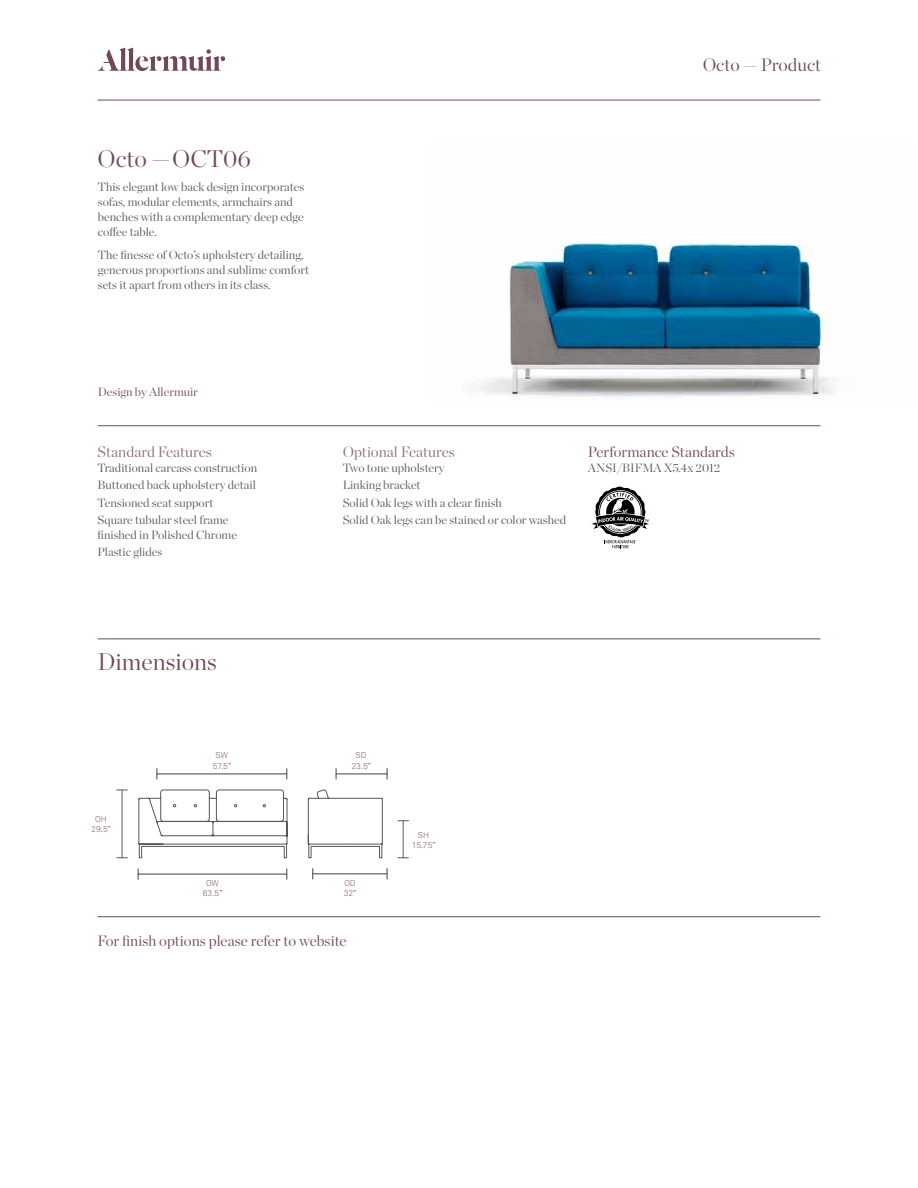
<style>
.page{position:relative;width:918px;height:1188px;background:#fff}
.page>*{position:absolute;margin:0;border:0;box-sizing:border-box;transform-origin:0 0}
.t1{font:300 24px "Chronicle Display";color:#6f4a52}
.t2{font:300 18px "Chronicle Display";color:#6f4a52}
.t3{font:300 15px "Chronicle Display";color:#6f4a52}
.t4{font:300 15px "Chronicle Display";color:#8b6f75}
.t5{font:300 12px/17.1px "Chronicle Display";color:#575756}
.t6{font:300 12px "Chronicle Display";color:#6f4a52}
.t7{font:300 8.4px/10.1px "Akkurat";color:#704851;text-align:center}
</style>
<div class="page">
<img style="left:476px;top:243px;width:358px;height:155px">
<svg style="left:98px;top:48px;width:127px;height:23px"></svg>
<hr style="left:98px;top:100px;width:722px;height:1px;background:#6f4a52">
<hr style="left:98px;top:425px;width:722px;height:1px;background:#6f4a52">
<hr style="left:98px;top:639px;width:722px;height:1px;background:#6f4a52">
<hr style="left:98px;top:916px;width:722px;height:1px;background:#6f4a52">
<hr style="left:138px;top:874px;width:149px;height:1px;background:#424242">
<hr style="left:157px;top:774px;width:130px;height:1px;background:#424242">
<hr style="left:336px;top:774px;width:51px;height:1px;background:#424242">
<hr style="left:313px;top:874px;width:74px;height:1px;background:#424242">
<hr style="left:122px;top:790px;width:1px;height:68px;background:#59595b">
<hr style="left:403px;top:821px;width:1px;height:37px;background:#59595b">
<svg style="left:139px;top:790px;width:148px;height:68px"></svg>
<svg style="left:308px;top:790px;width:75px;height:68px"></svg>
<svg style="left:591px;top:486px;width:58px;height:62px"></svg>
<h1 class="t1" style="left:98px;top:141px;width:155px">Octo —OCT06</h1>
<p class="t5" style="left:98px;top:178px;width:208px;line-height:15px">This elegant low back design incorporates sofas, modular elements, armchairs and benches with a complementary deep edge coffee table.</p>
<p class="t5" style="left:98px;top:247px;width:213px;line-height:15px">The finesse of Octo’s upholstery detailing, generous proportions and sublime comfort sets it apart from others in its class.</p>
<h2 class="t2" style="left:703px;top:51px;width:120px">Octo — Product</h2>
<p class="t6" style="left:98px;top:383px;width:102px">Design by Allermuir</p>
<p class="t4" style="left:98px;top:441px;width:116px">Standard Features</p>
<p class="t5" style="left:98px;top:459px;width:161px">Traditional carcass construction<br>Buttoned back upholstery detail<br>Tensioned seat support<br>Square tubular steel frame</p>
<p class="t5" style="left:98px;top:525px;width:141px">finished in Polished Chrome<br>Plastic glides</p>
<p class="t4" style="left:343px;top:441px;width:114px">Optional Features</p>
<p class="t5" style="left:343px;top:459px;width:225px">Two tone upholstery<br>Linking bracket<br>Solid Oak legs with a clear finish<br>Solid Oak legs can be stained or color washed</p>
<p class="t7" style="left:205px;top:498px;width:14px">SW</p>
<p class="t7" style="left:388px;top:498px;width:12px">SD</p>
<p class="t3" style="left:588px;top:441px;width:148px">Performance Standards</p>
<p class="t5" style="left:588px;top:459px;width:134px">ANSI/BIFMA X5.4x 2012</p>
<h1 class="t1" style="left:98px;top:643px;width:121px">Dimensions</h1>
<p class="t7" style="left:91px;top:814px;width:21px">OH<br>29.5”</p>
<p class="t7" style="left:213px;top:751px;width:20px">SW<br>57.5”</p>
<p class="t7" style="left:351px;top:751px;width:21px">SD<br>23.5”</p>
<p class="t7" style="left:203px;top:878px;width:21px">OW<br>63.5”</p>
<p class="t7" style="left:344px;top:878px;width:14px;text-align:left">OD<br>32”</p>
<p class="t3" style="left:97px;top:929px;width:251px">For finish options please refer to website</p>
<p class="t7" style="left:412px;top:830px;width:25px">SH<br>15.75”</p>
</div>
